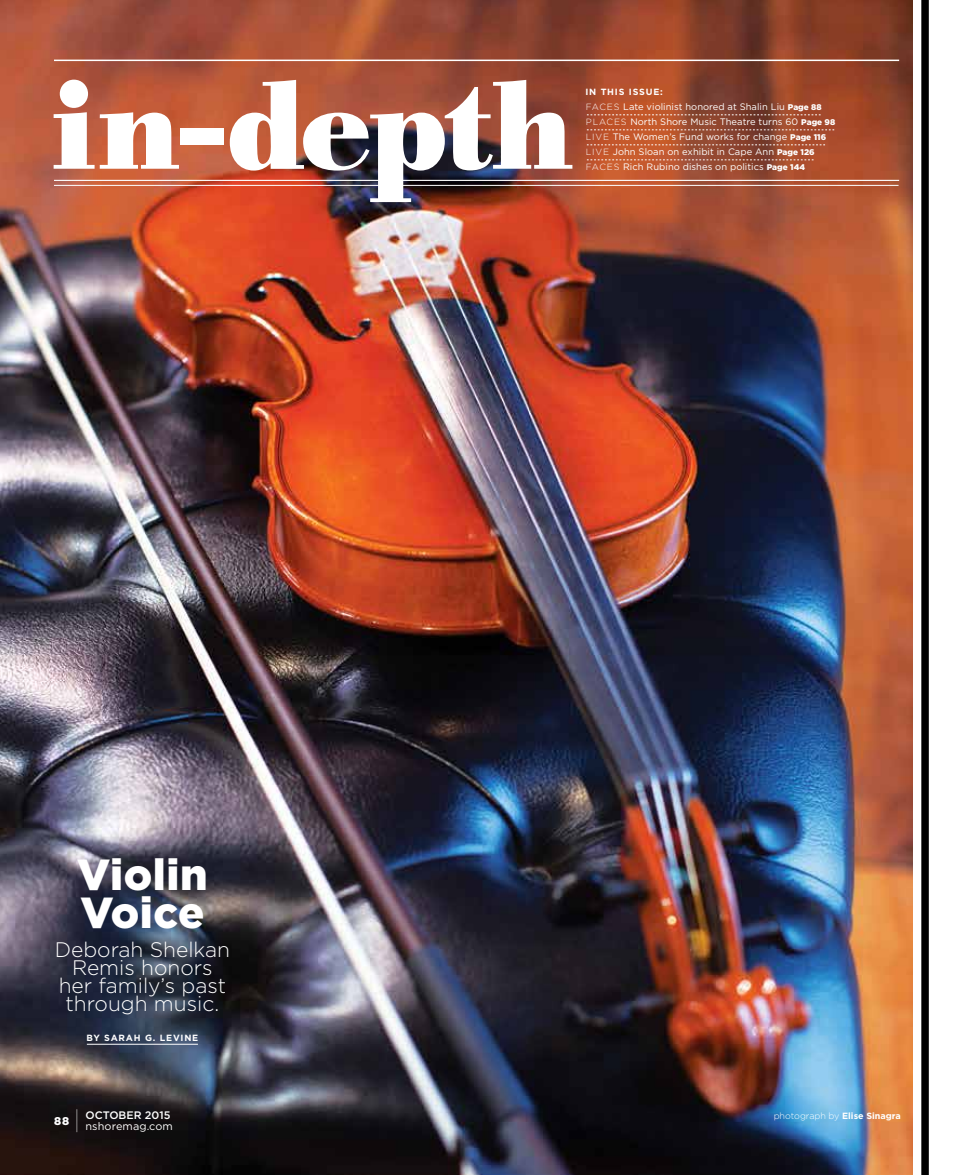
<style>
.page{position:relative;width:972px;height:1175px;background:#fff}
.page>*{position:absolute;margin:0;border:0;box-sizing:border-box;transform-origin:0 0}
.t1{font:700 123px "Bodoni BE";letter-spacing:-.015em;color:#fff}
.t2{font:900 43.5px/37.3px "Gotham";letter-spacing:.01em;color:#fff}
.t3{font:300 21px/18px "Gotham";color:#fff;text-align:center}
.t4{font:900 11.25px "Gotham";color:#fff}
.t5{font:10.8px "Gotham";letter-spacing:.01em;color:#fff}
.t6{font:500 10.8px "Gotham";color:#fff}
.t7{font:9.3px/15px "Gotham";letter-spacing:.005em;color:#fff}
.t8{font:700 9px "Gotham";letter-spacing:.09em;color:#fff}
.t9{font:300 9px "Gotham";letter-spacing:-.005em;color:#fff}
.s1{font-weight:300;font-size:9px}
.s2{font-weight:900;font-size:8.25px}
.s3{font-weight:100;font-size:24.75px}
.s4{font-weight:700}
</style>
<div class="page">
<img style="left:0;top:0;width:912px;height:1174px">
<hr style="left:54px;top:60px;width:845px;height:1px;background:#fff">
<hr style="left:54px;top:185px;width:845px;height:1px;background:#fff">
<svg style="left:587px;top:115px;width:234px;height:1px"></svg>
<svg style="left:587px;top:130px;width:247px;height:1px"></svg>
<svg style="left:587px;top:145px;width:238px;height:1px"></svg>
<svg style="left:587px;top:160px;width:227px;height:1px"></svg>
<div style="left:921px;top:0;width:8px;height:1174px;background:#000"></div>
<hr style="left:54px;top:180px;width:845px;height:1px;background:#fff">
<hr style="left:87px;top:1043px;width:111px;height:1px;background:#fff">
<h1 class="t1" style="left:52px;top:52px;width:523px">in-depth</h1>
<p class="t8" style="left:585px;top:86px;width:79px">IN THIS ISSUE:</p>
<p class="t7" style="left:586px;top:99px;width:251px"><span class="s1">FACES</span> Late violinist honored at Shalin Liu <span class="s2">Page 88<br></span><span class="s1">PLACES</span> North Shore Music Theatre turns 60 <span class="s2">Page 98<br></span><span class="s1">LIVE</span> The Women’s Fund works for change <span class="s2">Page 116<br></span><span class="s1">LIVE</span> John Sloan on exhibit in Cape Ann <span class="s2">Page 126<br></span><span class="s1">FACES</span> Rich Rubino dishes on politics <span class="s2">Page 144</span></p>
<h2 class="t2" style="left:77px;top:855px;width:132px">Violin<br>Voice</h2>
<h3 class="t3" style="left:55px;top:940px;width:177px">Deborah Shelkan<br>Remis honors her family’s past through music.</h3>
<p class="t8" style="left:86px;top:1032px;width:113px">BY SARAH G. LEVINE</p>
<p class="t4" style="left:54px;top:1114px;width:27px">88 <span class="s3">|</span></p>
<p class="t6" style="left:85px;top:1108px;width:86px">OCTOBER 2015</p>
<p class="t5" style="left:85px;top:1120px;width:89px">nshoremag.com</p>
<p class="t9" style="left:774px;top:1111px;width:129px">photograph by <span class="s4">Elise Sinagra</span></p>
</div>
